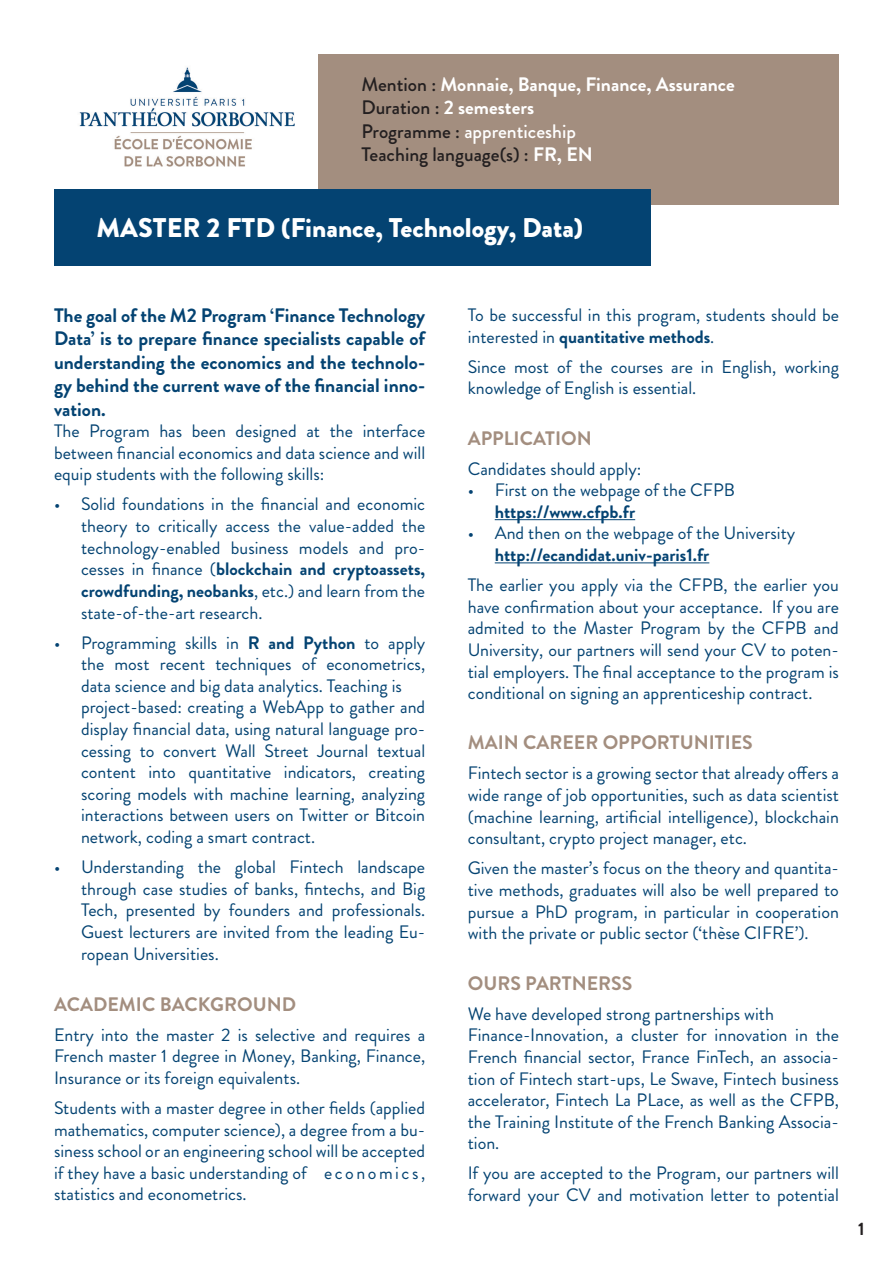
<style>
.page{position:relative;width:893px;height:1263px;background:#fff}
.page>*{position:absolute;margin:0;border:0;box-sizing:border-box;transform-origin:0 0}
.t1{font:900 27px "Brandon Grotesque";color:#fff}
.t2{font:700 19.5px/23.4px "Brandon Grotesque";color:#044372;text-align:justify}
.t3{font:700 19.5px "Brandon Grotesque";color:#a38e7f}
.t4{font:700 19.5px "Brandon Grotesque";color:#fff}
.t5{font:500 19.5px "Brandon Grotesque";color:#231f20}
.t6{font:500 19.5px "Brandon Grotesque";color:#fff}
.t7{font:18px/21.6px "Brandon Grotesque";color:#044372;text-align:justify}
.t8{font:700 18px "Brandon Grotesque";color:#231f20}
.s1{font-weight:500;color:#231f20}
.s2{color:#231f20}
.s3{font-weight:700;color:#fff}
.s4{font-weight:700}
</style>
<div class="page">
<div style="left:319px;top:54px;width:520px;height:150px;background:#a38e7f"></div>
<img style="left:79px;top:67px;width:216px;height:100px">
<div style="left:54px;top:189px;width:597px;height:77px;background:#044372"></div>
<hr style="left:495px;top:519px;width:140px;height:1px;background:#044372">
<hr style="left:495px;top:562px;width:214px;height:1px;background:#044372">
<p class="t4" style="left:361px;top:71px;width:375px"><span class="s1">Mention :</span> Monnaie, Banque, Finance, Assurance</p>
<p class="t4" style="left:361px;top:94px;width:174px"><span class="s1">Duration :</span> 2 semesters</p>
<p class="t6" style="left:361px;top:118px;width:216px"><span class="s2">Programme :</span> apprenticeship</p>
<p class="t5" style="left:361px;top:141px;width:233px">Teaching language(s) : <span class="s3">FR, EN</span></p>
<p class="t1" style="left:97px;top:208px;width:488px">MASTER 2 FTD (Finance, Technology, Data)</p>
<p class="t2" style="left:54px;top:304px;width:373px">The goal of the M2 Program ‘Finance Technology Data’ is to prepare finance specialists capable of understanding the economics and the technolo&shy;gy behind the current wave of the financial inno&shy;vation.</p>
<p class="t7" style="left:54px;top:420px;width:373px">The Program has been designed at the interface between financial economics and data science and will equip students with the following skills:</p>
<p class="t7" style="left:81px;top:494px;width:346px;text-indent:-27px">• Solid foundations in the financial and economic theory to critically access the value-added the technology-enabled business models and pro&shy;cesses in finance (<span class="s4">blockchain and cryptoassets, crowdfunding, neobanks</span>, etc.) and learn from the state-of-the-art research.</p>
<p class="t7" style="left:81px;top:632px;width:346px;text-align:left;text-indent:-27px">• Programming skills in <span class="s4">R and Python</span> to apply the most recent techniques of econometrics, data science and big data analytics. Teaching is project-based: creating a WebApp to gather and display financial data, using natural language pro&shy;cessing to convert Wall Street Journal textual content into quantitative indicators, creating scoring models with machine learning, analyzing interactions between users on Twitter or Bitcoin network, coding a smart contract.</p>
<p class="t7" style="left:81px;top:856px;width:346px;text-indent:-27px">• Understanding the global Fintech landscape through case studies of banks, fintechs, and Big Tech, presented by founders and professionals.<br>Guest lecturers are invited from the leading Eu&shy;ropean Universities.</p>
<p class="t3" style="left:54px;top:990px;width:244px">ACADEMIC BACKGROUND</p>
<p class="t7" style="left:54px;top:1024px;width:373px">Entry into the master 2 is selective and requires a French master 1 degree in Money, Banking, Finance, Insurance or its foreign equivalents.</p>
<p class="t7" style="left:54px;top:1097px;width:373px">Students with a master degree in other fields (applied mathematics, computer science), a degree from a bu&shy;siness school or an engineering school will be accepted if they have a basic understanding of e c o n o m i c s , statistics and econometrics.</p>
<p class="t7" style="left:468px;top:304px;width:373px">To be successful in this program, students should be interested in <span class="s4">quantitative methods</span>.</p>
<p class="t7" style="left:468px;top:356px;width:373px">Since most of the courses are in English, working knowledge of English is essential.</p>
<p class="t3" style="left:468px;top:424px;width:126px">APPLICATION</p>
<p class="t7" style="left:468px;top:458px;width:175px">Candidates should apply:</p>
<p class="t7" style="left:495px;top:479px;width:242px;text-indent:-27px">• First on the webpage of the CFPB <span class="s4">https://www.cfpb.fr</span></p>
<p class="t7" style="left:495px;top:523px;width:302px;text-indent:-27px">• And then on the webpage of the University <span class="s4">http://ecandidat.univ-paris1.fr</span></p>
<p class="t7" style="left:468px;top:574px;width:373px">The earlier you apply via the CFPB, the earlier you have confirmation about your acceptance. If you are admited to the Master Program by the CFPB and University, our partners will send your CV to poten&shy;tial employers. The final acceptance to the program is conditional on signing an apprenticeship contract.</p>
<p class="t3" style="left:468px;top:729px;width:287px">MAIN CAREER OPPORTUNITIES</p>
<p class="t7" style="left:468px;top:763px;width:373px">Fintech sector is a growing sector that already offers a wide range of job opportunities, such as data scientist (machine learning, artificial intelligence), blockchain consultant, crypto project manager, etc.</p>
<p class="t7" style="left:468px;top:858px;width:373px">Given the master’s focus on the theory and quantita&shy;tive methods, graduates will also be well prepared to pursue a PhD program, in particular in cooperation with the private or public sector (‘thèse CIFRE’).</p>
<p class="t3" style="left:468px;top:969px;width:166px">OURS PARTNERSS</p>
<p class="t7" style="left:468px;top:1003px;width:373px;text-align:left">We have developed strong partnerships with Finance-Innovation, a cluster for innovation in the French financial sector, France FinTech, an associa&shy;tion of Fintech start-ups, Le Swave, Fintech business accelerator, Fintech La PLace, as well as the CFPB, the Training Institute of the French Banking Associa&shy;tion.</p>
<p class="t7" style="left:468px;top:1163px;width:373px">If you are accepted to the Program, our partners will forward your CV and motivation letter to potential</p>
<p class="t8" style="left:858px;top:1216px;width:8px">1</p>
</div>
